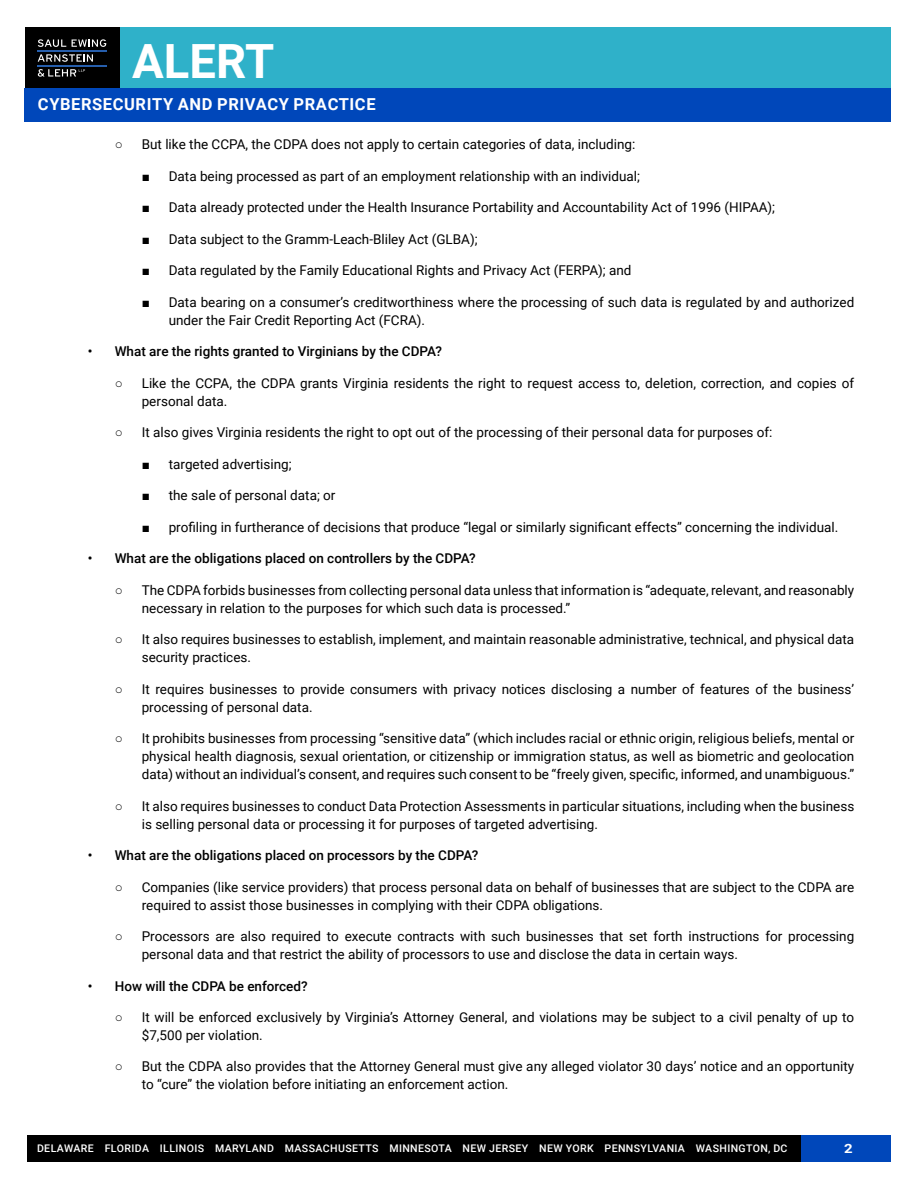
<style>
.page{position:relative;width:918px;height:1188px;background:#fff}
.page>*{position:absolute;margin:0;border:0;box-sizing:border-box;transform-origin:0 0}
.t1{font:700 47.25px "Roboto";color:#fff}
.t2{font:700 16.5px "Roboto";letter-spacing:.035em;color:#fff}
.t3{font:13.5px/18px "Roboto";color:#000}
.t4{font:500 13.5px "Roboto";color:#000}
.t5{font:700 12.75px "Roboto";color:#fff;scale:1.17 1}
.t6{font:500 10.5px "Roboto";letter-spacing:.035em;color:#fff}
.s1{font-family:"Arial"}
</style>
<div class="page">
<div style="left:27px;top:1136px;width:774px;height:26px;background:#000"></div>
<div style="left:801px;top:1136px;width:90px;height:26px;background:#0047ba"></div>
<div style="left:119px;top:27px;width:772px;height:94px;background:#2fb1c9"></div>
<div style="left:25px;top:88px;width:866px;height:33px;background:#0047ba"></div>
<div style="left:25px;top:27px;width:94px;height:61px;background:#000"></div>
<svg style="left:38px;top:39px;width:28px;height:8px"></svg>
<svg style="left:72px;top:39px;width:34px;height:8px"></svg>
<svg style="left:38px;top:54px;width:55px;height:8px"></svg>
<svg style="left:38px;top:69px;width:47px;height:8px"></svg>
<hr style="left:37px;top:50px;width:70px;height:1px;background:#265eac">
<hr style="left:37px;top:65px;width:70px;height:1px;background:#265eac">
<h1 class="t1" style="left:132px;top:28px;width:144px">ALERT</h1>
<p class="t2" style="left:38px;top:93px;width:339px">CYBERSECURITY AND PRIVACY PRACTICE</p>
<p class="t3" style="left:115px;top:135px;width:522px"><span class="s1">○</span> But like the CCPA, the CDPA does not apply to certain categories of data, including:</p>
<p class="t3" style="left:142px;top:166px;width:500px"><span class="s1">■</span> Data being processed as part of an employment relationship with an individual;</p>
<p class="t3" style="left:142px;top:198px;width:635px"><span class="s1">■</span> Data already protected under the Health Insurance Portability and Accountability Act of 1996 (HIPAA);</p>
<p class="t3" style="left:142px;top:229px;width:337px"><span class="s1">■</span> Data subject to the Gramm-Leach-Bliley Act (GLBA);</p>
<p class="t3" style="left:142px;top:261px;width:491px"><span class="s1">■</span> Data regulated by the Family Educational Rights and Privacy Act (FERPA); and</p>
<p class="t3" style="left:169px;top:292px;width:687px;text-indent:-27px"><span class="s1">■</span> Data bearing on a consumer’s creditworthiness where the processing of such data is regulated by and authorized under the Fair Credit Reporting Act (FCRA).</p>
<p class="t4" style="left:88px;top:342px;width:356px">• What are the rights granted to Virginians by the CDPA?</p>
<p class="t3" style="left:142px;top:373px;width:714px;text-indent:-27px"><span class="s1">○</span> Like the CCPA, the CDPA grants Virginia residents the right to request access to, deletion, correction, and copies of personal data.</p>
<p class="t3" style="left:115px;top:423px;width:659px"><span class="s1">○</span> It also gives Virginia residents the right to opt out of the processing of their personal data for purposes of:</p>
<p class="t3" style="left:142px;top:454px;width:151px"><span class="s1">■</span> targeted advertising;</p>
<p class="t3" style="left:142px;top:486px;width:195px"><span class="s1">■</span> the sale of personal data; or</p>
<p class="t3" style="left:142px;top:517px;width:698px"><span class="s1">■</span> profiling in furtherance of decisions that produce “legal or similarly significant effects” concerning the individual.</p>
<p class="t4" style="left:88px;top:549px;width:389px">• What are the obligations placed on controllers by the CDPA?</p>
<p class="t3" style="left:142px;top:580px;width:714px;text-indent:-27px"><span class="s1">○</span> The CDPA forbids businesses from collecting personal data unless that information is “adequate, relevant, and reasonably necessary in relation to the purposes for which such data is processed.”</p>
<p class="t3" style="left:142px;top:630px;width:714px;text-indent:-27px"><span class="s1">○</span> It also requires businesses to establish, implement, and maintain reasonable administrative, technical, and physical data security practices.</p>
<p class="t3" style="left:142px;top:679px;width:714px;text-indent:-27px"><span class="s1">○</span> It requires businesses to provide consumers with privacy notices disclosing a number of features of the business’ processing of personal data.</p>
<p class="t3" style="left:142px;top:729px;width:714px;text-align:justify;text-indent:-27px"><span class="s1">○</span> It prohibits businesses from processing “sensitive data” (which includes racial or ethnic origin, religious beliefs, mental or physical health diagnosis, sexual orientation, or citizenship or immigration status, as well as biometric and geolocation data) without an individual’s consent, and requires such consent to be “freely given, specific, informed, and unambiguous.”</p>
<p class="t3" style="left:142px;top:796px;width:714px;text-indent:-27px"><span class="s1">○</span> It also requires businesses to conduct Data Protection Assessments in particular situations, including when the business is selling personal data or processing it for purposes of targeted advertising.</p>
<p class="t4" style="left:88px;top:846px;width:392px">• What are the obligations placed on processors by the CDPA?</p>
<p class="t3" style="left:142px;top:877px;width:714px;text-indent:-27px"><span class="s1">○</span> Companies (like service providers) that process personal data on behalf of businesses that are subject to the CDPA are required to assist those businesses in complying with their CDPA obligations.</p>
<p class="t3" style="left:142px;top:927px;width:714px;text-indent:-27px"><span class="s1">○</span> Processors are also required to execute contracts with such businesses that set forth instructions for processing personal data and that restrict the ability of processors to use and disclose the data in certain ways.</p>
<p class="t4" style="left:88px;top:976px;width:221px">• How will the CDPA be enforced?</p>
<p class="t3" style="left:142px;top:1008px;width:714px;text-indent:-27px"><span class="s1">○</span> It will be enforced exclusively by Virginia’s Attorney General, and violations may be subject to a civil penalty of up to $7,500 per violation.</p>
<p class="t3" style="left:142px;top:1057px;width:714px;text-indent:-27px"><span class="s1">○</span> But the CDPA also provides that the Attorney General must give any alleged violator 30 days’ notice and an opportunity to “cure” the violation before initiating an enforcement action.</p>
<p class="t6" style="left:37px;top:1141px;width:752px">DELAWARE FLORIDA ILLINOIS MARYLAND MASSACHUSETTS MINNESOTA NEW JERSEY NEW YORK PENNSYLVANIA WASHINGTON, DC</p>
<p class="t5" style="left:844px;top:1140px;width:9px">2</p>
</div>
